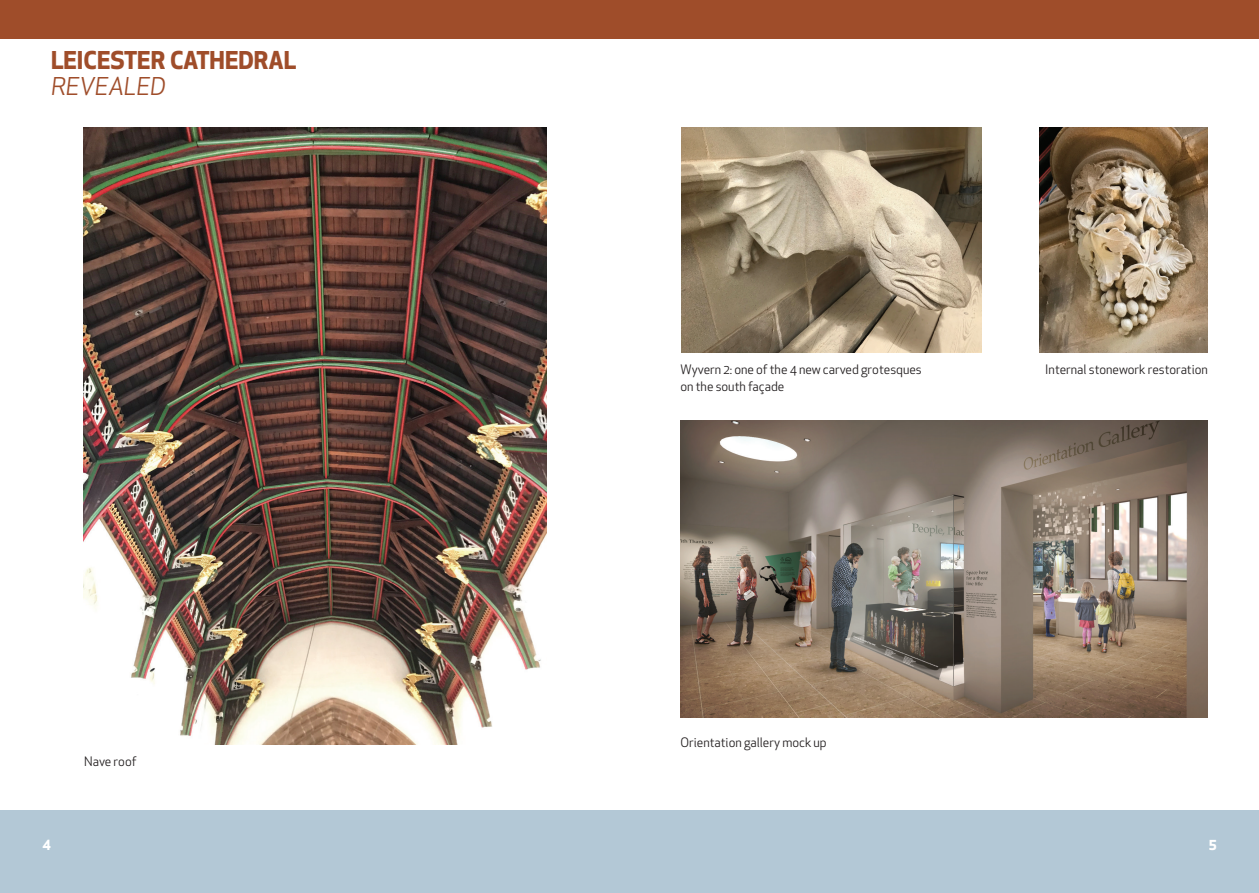
<style>
.page{position:relative;width:1259px;height:893px;background:#fff}
.page>*{position:absolute;margin:0;border:0;box-sizing:border-box;transform-origin:0 0}
.t1{font:700 24px "Apex New";color:#9f4d2a}
.t2{font:italic 24px "Apex New";color:#9f4d2a}
.t3{font:700 13.5px "Apex New";color:#fff}
.t4{font:12.75px/16.5px "Apex New";color:#231f20}
</style>
<div class="page">
<div style="left:0;top:0;width:1259px;height:38px;background:#9f4d2a"></div>
<div style="left:0;top:810px;width:1259px;height:83px;background:#b3c8d6"></div>
<img style="left:83px;top:128px;width:463px;height:616px">
<img style="left:681px;top:128px;width:300px;height:225px">
<img style="left:1039px;top:128px;width:169px;height:225px">
<img style="left:680px;top:421px;width:528px;height:297px">
<h1 class="t1" style="left:51px;top:43px;width:247px">LEICESTER CATHEDRAL</h1>
<h1 class="t2" style="left:51px;top:71px;width:116px">REVEALED</h1>
<p class="t4" style="left:84px;top:753px;width:54px">Nave roof</p>
<p class="t4" style="left:680px;top:361px;width:243px">Wyvern 2: one of the 4 new carved grotesques on the south façade</p>
<p class="t4" style="left:1045px;top:361px;width:164px">Internal stonework restoration</p>
<p class="t4" style="left:680px;top:734px;width:148px">Orientation gallery mock up</p>
<p class="t3" style="left:43px;top:835px;width:10px">4</p>
<p class="t3" style="left:1208px;top:835px;width:10px">5</p>
</div>
